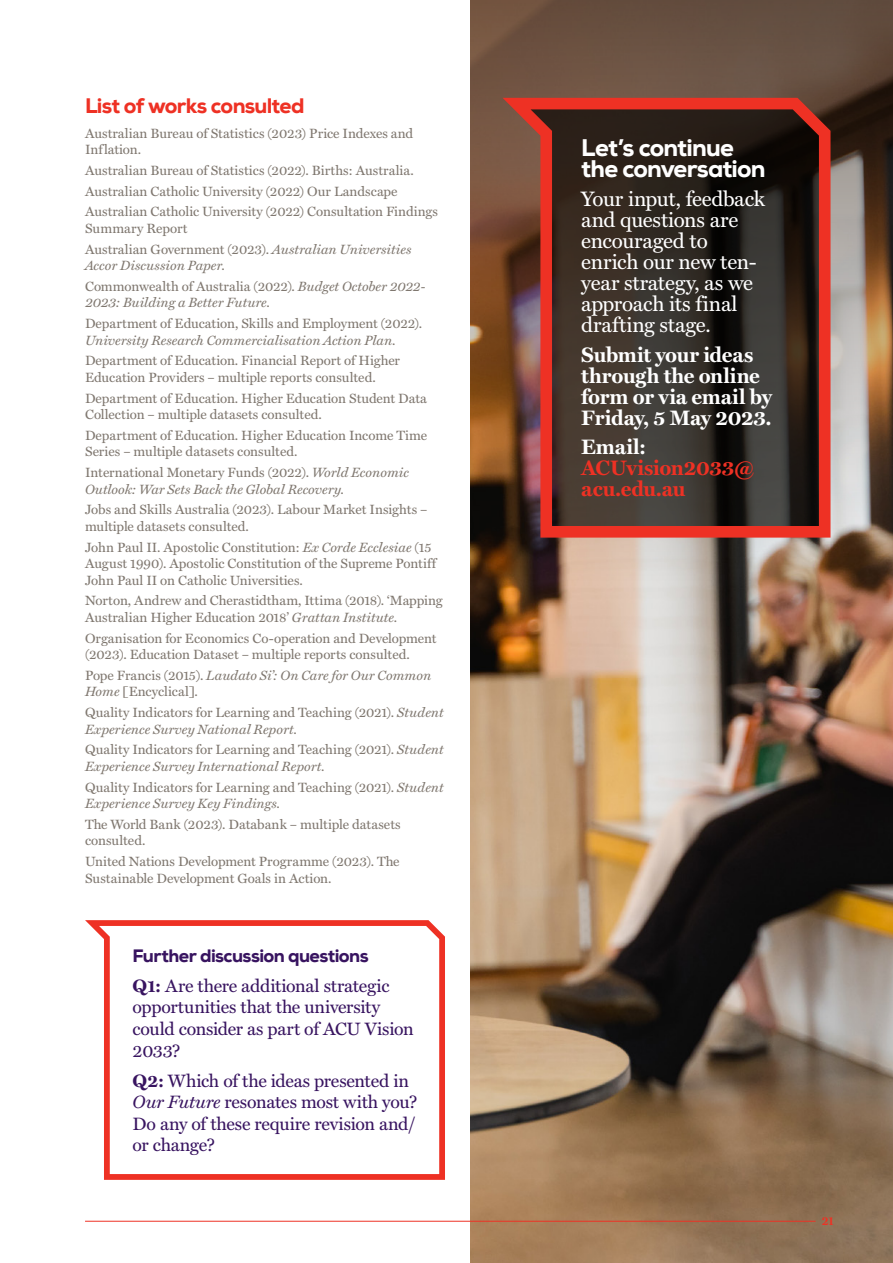
<style>
.page{position:relative;width:893px;height:1263px;background:#fff}
.page>*{position:absolute;margin:0;border:0;box-sizing:border-box;transform-origin:0 0}
._3_Major_heading_-_2{font:800 24px/21px "Nexa";letter-spacing:-.035em;color:#fff}
._7_Body_copy{font:21px/21px "Miller Text";letter-spacing:-.01em;color:#fff}
._7_Body_copy-2{font:700 21px/21px "Miller Text";letter-spacing:-.01em;color:#fff}
._7_Body_copy-3{font:700 21px/21px "Miller Text";letter-spacing:-.01em;color:#ee3124}
._7_Body_copy-4{font:800 21px "Nexa";letter-spacing:-.035em;color:#ee3124}
._7_Body_copy-5{font:18px/21.6px "Miller Text";letter-spacing:-.01em;color:#381460}
._3_Major_heading_-_2-2{font:800 18px "Nexa";letter-spacing:-.03em;color:#381460}
._7_Body_copy-6{font:13.5px/16.5px "Miller Text";color:#7f776f}
._7_Body_copy-7{font:italic 13.5px/16.5px "Miller Text";letter-spacing:.005em;color:#7f776f}
.t1{font:700 11.25px "Miller Text";color:#ee3124}
.s1{font-style:normal}
.s2{font-style:italic}
.s3{font-weight:700}
.s4{color:#fff}
</style>
<div class="page">
<img style="left:470px;top:1178px;width:423px;height:85px">
<img style="left:470px;top:0;width:423px;height:1178px">
<svg style="left:503px;top:98px;width:327px;height:440px;background:#4c2d25"></svg>
<svg style="left:85px;top:920px;width:360px;height:260px"></svg>
<hr style="left:85px;top:1221px;width:731px;height:1px;background:#ee3124">
<p class="_7_Body_copy-4" style="left:85px;top:92px;width:221px">List of works consulted</p>
<p class="_7_Body_copy-6" style="left:85px;top:124px;width:330px">Australian Bureau of Statistics (2023) Price Indexes and<br>Inflation.</p>
<p class="_7_Body_copy-6" style="left:85px;top:161px;width:330px">Australian Bureau of Statistics (2022). Births: Australia.</p>
<p class="_7_Body_copy-6" style="left:85px;top:182px;width:314px">Australian Catholic University (2022) Our Landscape</p>
<p class="_7_Body_copy-6" style="left:85px;top:202px;width:355px">Australian Catholic University (2022) Consultation Findings<br>Summary Report</p>
<p class="_7_Body_copy-7" style="left:85px;top:240px;width:328px"><span class="s1">Australian Government (2023).</span> Australian Universities<br>Accor Discussion Paper.</p>
<p class="_7_Body_copy-7" style="left:85px;top:277px;width:342px"><span class="s1">Commonwealth of Australia (2022).</span> Budget October 2022-<br>2023: Building a Better Future.</p>
<p class="_7_Body_copy-6" style="left:85px;top:314px;width:339px">Department of Education, Skills and Employment (2022).<br><span class="s2">University Research Commercialisation Action Plan.</span></p>
<p class="_7_Body_copy-6" style="left:85px;top:351px;width:316px">Department of Education. Financial Report of Higher<br>Education Providers – multiple reports consulted.</p>
<p class="_7_Body_copy-6" style="left:85px;top:389px;width:343px">Department of Education. Higher Education Student Data<br>Collection – multiple datasets consulted.</p>
<p class="_7_Body_copy-6" style="left:85px;top:426px;width:344px">Department of Education. Higher Education Income Time<br>Series – multiple datasets consulted.</p>
<p class="_7_Body_copy-7" style="left:85px;top:463px;width:325px"><span class="s1">International Monetary Funds (2022).</span> World Economic<br>Outlook: War Sets Back the Global Recovery.</p>
<p class="_7_Body_copy-6" style="left:85px;top:500px;width:344px">Jobs and Skills Australia (2023). Labour Market Insights – multiple datasets consulted.</p>
<p class="_7_Body_copy-6" style="left:85px;top:538px;width:353px">John Paul II. Apostolic Constitution: <span class="s2">Ex Corde Ecclesiae</span> (15<br>August 1990). Apostolic Constitution of the Supreme Pontiff<br>John Paul II on Catholic Universities.</p>
<p class="_7_Body_copy-6" style="left:85px;top:591px;width:359px">Norton, Andrew and Cherastidtham, Ittima (2018). ‘Mapping<br>Australian Higher Education 2018’ <span class="s2">Grattan Institute.</span></p>
<p class="_7_Body_copy-6" style="left:85px;top:629px;width:353px">Organisation for Economics Co-operation and Development (2023). Education Dataset – multiple reports consulted.</p>
<p class="_7_Body_copy-7" style="left:85px;top:666px;width:348px"><span class="s1">Pope Francis (2015).</span> Laudato Si’: On Care for Our Common<br>Home <span class="s1">[Encyclical].</span></p>
<p class="_7_Body_copy-6" style="left:85px;top:703px;width:360px">Quality Indicators for Learning and Teaching (2021). <span class="s2">Student<br>Experience Survey National Report.</span></p>
<p class="_7_Body_copy-6" style="left:85px;top:740px;width:360px">Quality Indicators for Learning and Teaching (2021). <span class="s2">Student<br>Experience Survey International Report.</span></p>
<p class="_7_Body_copy-6" style="left:85px;top:778px;width:360px">Quality Indicators for Learning and Teaching (2021). <span class="s2">Student<br>Experience Survey Key Findings.</span></p>
<p class="_7_Body_copy-6" style="left:85px;top:815px;width:317px">The World Bank (2023). Databank – multiple datasets consulted.</p>
<p class="_7_Body_copy-6" style="left:85px;top:852px;width:316px">United Nations Development Programme (2023). The<br>Sustainable Development Goals in Action.</p>
<p class="_3_Major_heading_-_2-2" style="left:133px;top:944px;width:238px">Further discussion questions</p>
<p class="_7_Body_copy-5" style="left:133px;top:973px;width:283px"><span class="s3">Q1:</span> Are there additional strategic opportunities that the university could consider as part of ACU Vision<br>2033?</p>
<p class="_7_Body_copy-5" style="left:133px;top:1068px;width:286px"><span class="s3">Q2:</span> Which of the ideas presented in<br><span class="s2">Our Future</span> resonates most with you?<br>Do any of these require revision and/ or change?</p>
<p class="_3_Major_heading_-_2" style="left:581px;top:137px;width:186px">Let’s continue the conversation</p>
<p class="_7_Body_copy" style="left:581px;top:187px;width:185px">Your input, feedback and questions are encouraged to enrich our new ten&shy;year strategy, as we approach its final drafting stage.</p>
<p class="_7_Body_copy-2" style="left:581px;top:343px;width:192px">Submit your ideas through the online form or via email by<br>Friday, 5 May 2023.</p>
<p class="_7_Body_copy-3" style="left:581px;top:435px;width:176px"><span class="s4">Email:<br></span>ACUvision2033@ acu.edu.au</p>
<p class="t1" style="left:822px;top:1212px;width:13px">21</p>
</div>
